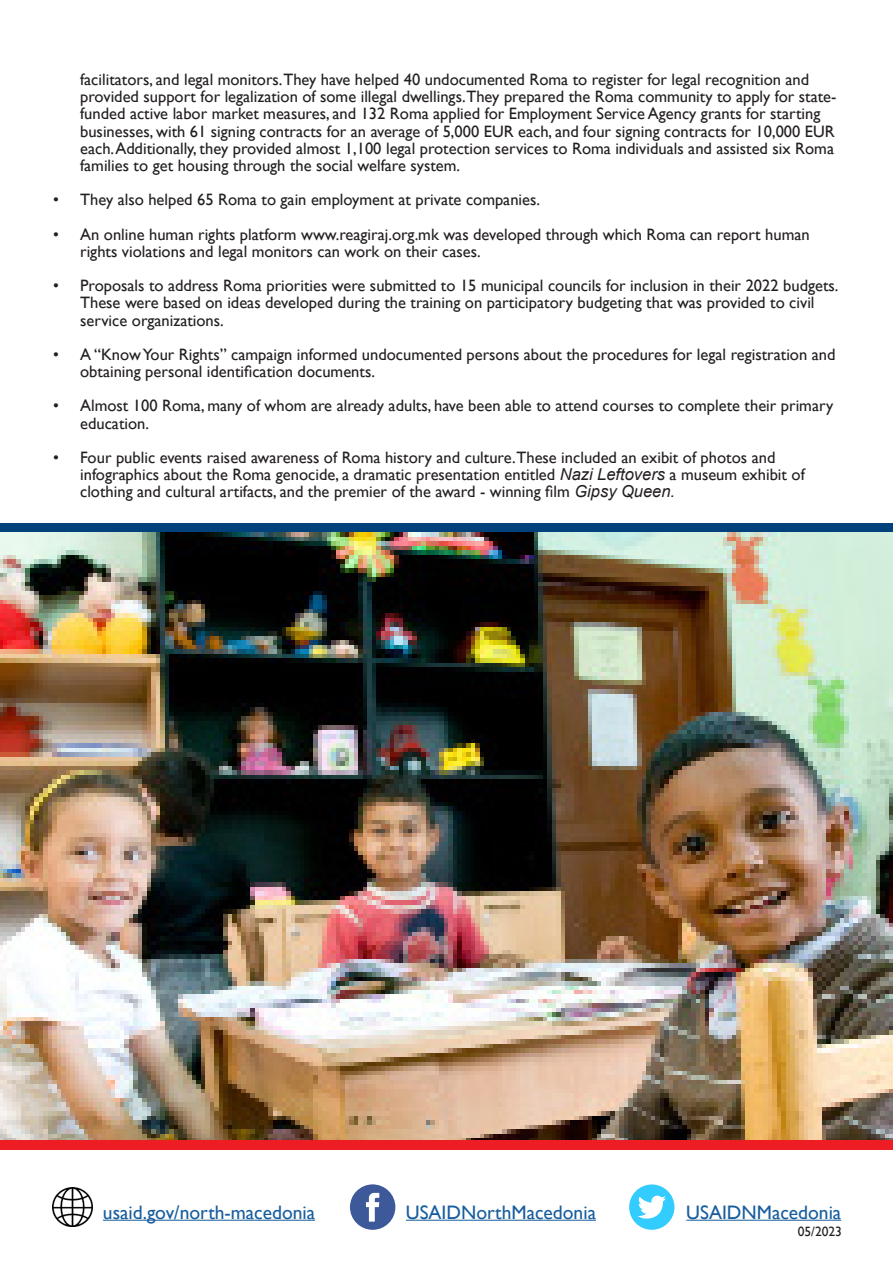
<style>
.page{position:relative;width:893px;height:1263px;background:#fff}
.page>*{position:absolute;margin:0;border:0;box-sizing:border-box;transform-origin:0 0}
.t1{font:19.5px "Gill Sans";color:#175d9e}
.t2{font:16.5px/17.2px "Gill Sans";color:#231f20}
.t3{font:13.5px "Gill Sans";color:#231f20}
.s1{font-family:"Arial";font-style:italic}
</style>
<div class="page">
<img style="left:0;top:532px;width:893px;height:608px">
<hr style="left:406px;top:1220px;width:190px;height:1px;background:#175d9e">
<hr style="left:103px;top:1220px;width:212px;height:1px;background:#175d9e">
<hr style="left:686px;top:1220px;width:155px;height:1px;background:#175d9e">
<div style="left:350px;top:1184px;width:45px;height:46px;background:#3d5999;border-radius:50%"></div>
<svg style="left:366px;top:1193px;width:13px;height:28px"></svg>
<div style="left:629px;top:1184px;width:45px;height:46px;background:#3cf;border-radius:50%"></div>
<svg style="left:638px;top:1195px;width:28px;height:24px"></svg>
<div style="left:0;top:523px;width:893px;height:9px;background:#01427c"></div>
<div style="left:0;top:1140px;width:893px;height:10px;background:#ee1d23"></div>
<img style="left:53px;top:1187px;width:39px;height:40px">
<p class="t2" style="left:80px;top:71px;width:758px">facilitators, and legal monitors.They have helped 40 undocumented Roma to register for legal recognition and provided support for legalization of some illegal dwellings.They prepared the Roma community to apply for state&shy;funded active labor market measures, and 132 Roma applied for Employment Service Agency grants for starting businesses, with 61 signing contracts for an average of 5,000 EUR each, and four signing contracts for 10,000 EUR each. Additionally, they provided almost 1,100 legal protection services to Roma individuals and assisted six Roma families to get housing through the social welfare system.</p>
<p class="t2" style="left:53px;top:191px;width:488px">• They also helped 65 Roma to gain employment at private companies.</p>
<p class="t2" style="left:80px;top:226px;width:731px;text-indent:-27px">• An online human rights platform www.reagiraj.org.mk was developed through which Roma can report human rights violations and legal monitors can work on their cases.</p>
<p class="t2" style="left:80px;top:277px;width:760px;text-indent:-27px">• Proposals to address Roma priorities were submitted to 15 municipal councils for inclusion in their 2022 budgets.<br>These were based on ideas developed during the training on participatory budgeting that was provided to civil service organizations.</p>
<p class="t2" style="left:80px;top:346px;width:757px;text-indent:-27px">• A “Know Your Rights” campaign informed undocumented persons about the procedures for legal registration and obtaining personal identification documents.</p>
<p class="t2" style="left:80px;top:397px;width:755px;text-indent:-27px">• Almost 100 Roma, many of whom are already adults, have been able to attend courses to complete their primary education.</p>
<p class="t2" style="left:80px;top:449px;width:726px;text-indent:-27px">• Four public events raised awareness of Roma history and culture.These included an exibit of photos and infographics about the Roma genocide, a dramatic presentation entitled <span class="s1">Nazi Leftovers</span> a museum exhibit of clothing and cultural artifacts, and the premier of the award - winning film <span class="s1">Gipsy Queen.</span></p>
<p class="t1" style="left:103px;top:1201px;width:214px">usaid.gov/north-macedonia</p>
<p class="t1" style="left:406px;top:1201px;width:192px">USAIDNorthMacedonia</p>
<p class="t1" style="left:686px;top:1201px;width:156px">USAIDNMacedonia</p>
<p class="t3" style="left:798px;top:1223px;width:46px">05/2023</p>
</div>
